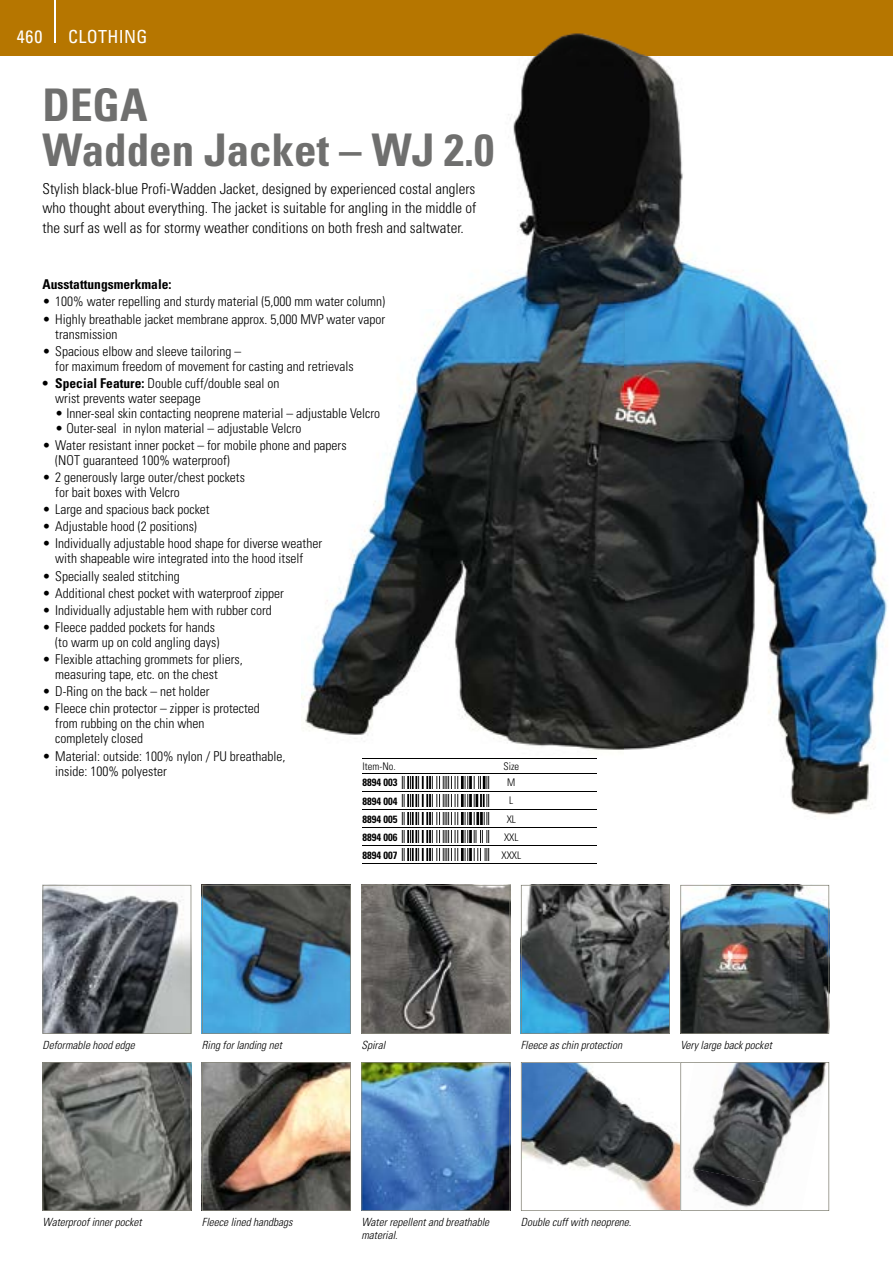
<style>
.page{position:relative;width:893px;height:1263px;background:#fff}
.page>*{position:absolute;margin:0;border:0;box-sizing:border-box;transform-origin:0 0}
.t1{font:700 condensed 45px/45px "Univers LT";color:#6f6f6e}
.t2{font:condensed 18px "Univers LT";letter-spacing:.02em;color:#fff}
.t3{font:300 condensed 15px/19.5px "Univers LT";color:#000;text-align:justify}
.t4{font:300 condensed 13.5px/15px "Univers LT";color:#000}
.t5{font:700 condensed 13.5px "Univers LT";color:#000}
.t6{font:italic 300 condensed 11.25px/13.5px "Univers LT";color:#000}
.t7{font:700 condensed 10.5px "Univers LT";color:#000}
.t8{font:300 condensed 10.5px "Univers LT";color:#000}
.s1{font-weight:700}
</style>
<div class="page">
<div style="left:0;top:0;width:893px;height:55px;background:#b67600"></div>
<hr style="left:55px;top:0;width:1px;height:43px;background:#fff">
<img style="left:302px;top:33px;width:591px;height:784px">
<svg style="left:202px;top:885px;width:149px;height:149px;background:#447695"></svg>
<svg style="left:521px;top:885px;width:149px;height:149px;background:#50626d"></svg>
<img style="left:680px;top:885px;width:149px;height:149px">
<svg style="left:43px;top:1062px;width:148px;height:149px;background:#757772"></svg>
<svg style="left:202px;top:1062px;width:149px;height:149px;background:#7e7061"></svg>
<svg style="left:521px;top:1062px;width:308px;height:149px"></svg>
<svg style="left:43px;top:885px;width:148px;height:149px;background:#777a7f"></svg>
<svg style="left:361px;top:885px;width:149px;height:149px;background:#64625f"></svg>
<img style="left:361px;top:1062px;width:149px;height:149px">
<hr style="left:528px;top:773px;width:34px;height:1px;background:#000">
<hr style="left:562px;top:773px;width:34px;height:1px;background:#000">
<hr style="left:528px;top:791px;width:34px;height:1px;background:#000">
<hr style="left:562px;top:791px;width:34px;height:1px;background:#000">
<hr style="left:528px;top:809px;width:34px;height:1px;background:#000">
<hr style="left:562px;top:809px;width:34px;height:1px;background:#000">
<hr style="left:528px;top:827px;width:34px;height:1px;background:#000">
<hr style="left:562px;top:827px;width:34px;height:1px;background:#000">
<hr style="left:528px;top:845px;width:34px;height:1px;background:#000">
<hr style="left:562px;top:845px;width:34px;height:1px;background:#000">
<hr style="left:528px;top:863px;width:34px;height:1px;background:#000">
<hr style="left:562px;top:863px;width:34px;height:1px;background:#000">
<hr style="left:362px;top:773px;width:39px;height:1px;background:#000">
<hr style="left:401px;top:773px;width:93px;height:1px;background:#000">
<hr style="left:494px;top:773px;width:34px;height:1px;background:#000">
<hr style="left:362px;top:791px;width:39px;height:1px;background:#000">
<hr style="left:401px;top:791px;width:93px;height:1px;background:#000">
<hr style="left:494px;top:791px;width:34px;height:1px;background:#000">
<hr style="left:362px;top:758px;width:39px;height:1px;background:#000">
<hr style="left:401px;top:758px;width:93px;height:1px;background:#000">
<hr style="left:494px;top:758px;width:34px;height:1px;background:#000">
<hr style="left:528px;top:758px;width:34px;height:1px;background:#000">
<hr style="left:562px;top:758px;width:34px;height:1px;background:#000">
<hr style="left:362px;top:809px;width:39px;height:1px;background:#000">
<hr style="left:401px;top:809px;width:93px;height:1px;background:#000">
<hr style="left:494px;top:809px;width:34px;height:1px;background:#000">
<hr style="left:362px;top:827px;width:39px;height:1px;background:#000">
<hr style="left:401px;top:827px;width:93px;height:1px;background:#000">
<hr style="left:494px;top:827px;width:34px;height:1px;background:#000">
<hr style="left:362px;top:845px;width:39px;height:1px;background:#000">
<hr style="left:401px;top:845px;width:93px;height:1px;background:#000">
<hr style="left:494px;top:845px;width:34px;height:1px;background:#000">
<hr style="left:362px;top:863px;width:39px;height:1px;background:#000">
<hr style="left:401px;top:863px;width:93px;height:1px;background:#000">
<hr style="left:494px;top:863px;width:34px;height:1px;background:#000">
<img style="left:401px;top:776px;width:89px;height:12px">
<img style="left:401px;top:794px;width:89px;height:12px">
<img style="left:401px;top:812px;width:89px;height:12px">
<img style="left:401px;top:831px;width:89px;height:11px">
<img style="left:401px;top:849px;width:89px;height:11px">
<h2 class="t2" style="left:17px;top:25px;width:27px">460</h2>
<h2 class="t2" style="left:68px;top:25px;width:81px">CLOTHING</h2>
<h1 class="t1" style="left:43px;top:82px;width:453px">DEGA<br>Wadden Jacket – WJ 2.0</h1>
<p class="t3" style="left:43px;top:179px;width:435px">Stylish black-blue Profi-Wadden Jacket, designed by experienced costal anglers who thought about everything. The jacket is suitable for angling in the middle of the surf as well as for stormy weather conditions on both fresh and saltwater.</p>
<p class="t5" style="left:43px;top:276px;width:130px">Ausstattungsmerkmale:</p>
<p class="t4" style="left:43px;top:294px;width:344px">• 100% water repelling and sturdy material (5,000 mm water column)</p>
<p class="t4" style="left:55px;top:311px;width:331px;text-indent:-13px">• Highly breathable jacket membrane approx. 5,000 MVP water vapor transmission</p>
<p class="t4" style="left:55px;top:343px;width:300px;text-indent:-13px">• Spacious elbow and sleeve tailoring –<br>for maximum freedom of movement for casting and retrievals</p>
<p class="t4" style="left:55px;top:376px;width:226px;text-indent:-13px"><span class="s1">• Special Feature:</span> Double cuff/double seal on wrist prevents water seepage</p>
<p class="t4" style="left:55px;top:406px;width:326px">• Inner-seal skin contacting neoprene material – adjustable Velcro</p>
<p class="t4" style="left:55px;top:421px;width:248px">• Outer-seal in nylon material – adjustable Velcro</p>
<p class="t4" style="left:55px;top:438px;width:293px;text-indent:-13px">• Water resistant inner pocket – for mobile phone and papers (NOT guaranteed 100% waterproof)</p>
<p class="t4" style="left:55px;top:470px;width:191px;text-indent:-13px">• 2 generously large outer/chest pockets for bait boxes with Velcro</p>
<p class="t4" style="left:43px;top:502px;width:169px">• Large and spacious back pocket</p>
<p class="t4" style="left:43px;top:519px;width:156px">• Adjustable hood (2 positions)</p>
<p class="t4" style="left:43px;top:536px;width:281px;text-align:center">• Individually adjustable hood shape for diverse weather with shapeable wire integrated into the hood itself</p>
<p class="t4" style="left:43px;top:568px;width:139px">• Specially sealed stitching</p>
<p class="t4" style="left:43px;top:585px;width:243px">• Additional chest pocket with waterproof zipper</p>
<p class="t4" style="left:43px;top:603px;width:231px">• Individually adjustable hem with rubber cord</p>
<p class="t4" style="left:55px;top:620px;width:166px;text-indent:-13px">• Fleece padded pockets for hands (to warm up on cold angling days)</p>
<p class="t4" style="left:55px;top:652px;width:189px;text-indent:-13px">• Flexible attaching grommets for pliers, measuring tape, etc. on the chest</p>
<p class="t4" style="left:43px;top:684px;width:169px">• D-Ring on the back – net holder</p>
<p class="t4" style="left:55px;top:701px;width:206px;text-indent:-13px">• Fleece chin protector – zipper is protected from rubbing on the chin when completely closed</p>
<p class="t4" style="left:55px;top:748px;width:232px;text-indent:-13px">• Material: outside: 100% nylon / PU breathable, inside: 100% polyester</p>
<p class="t8" style="left:362px;top:760px;width:35px">Item-No.</p>
<p class="t8" style="left:503px;top:760px;width:17px">Size</p>
<p class="t7" style="left:362px;top:776px;width:36px">8894 003</p>
<p class="t8" style="left:507px;top:776px;width:10px">M</p>
<p class="t7" style="left:362px;top:794px;width:36px">8894 004</p>
<p class="t8" style="left:509px;top:794px;width:6px">L</p>
<p class="t7" style="left:362px;top:812px;width:36px">8894 005</p>
<p class="t8" style="left:507px;top:812px;width:11px">XL</p>
<p class="t7" style="left:362px;top:830px;width:36px">8894 006</p>
<p class="t8" style="left:504px;top:831px;width:16px">XXL</p>
<p class="t7" style="left:362px;top:848px;width:36px">8894 007</p>
<p class="t8" style="left:501px;top:849px;width:21px">XXXL</p>
<p class="t6" style="left:43px;top:1038px;width:94px">Deformable hood edge</p>
<p class="t6" style="left:202px;top:1038px;width:81px">Ring for landing net</p>
<p class="t6" style="left:43px;top:1215px;width:101px">Waterproof inner pocket</p>
<p class="t6" style="left:202px;top:1215px;width:92px">Fleece lined handbags</p>
<p class="t6" style="left:361px;top:1038px;width:25px">Spiral</p>
<p class="t6" style="left:521px;top:1038px;width:103px">Fleece as chin protection</p>
<p class="t6" style="left:680px;top:1038px;width:93px">Very large back pocket</p>
<p class="t6" style="left:361px;top:1215px;width:129px">Water repellent and breathable material.</p>
<p class="t6" style="left:521px;top:1215px;width:112px">Double cuff with neoprene.</p>
</div>
